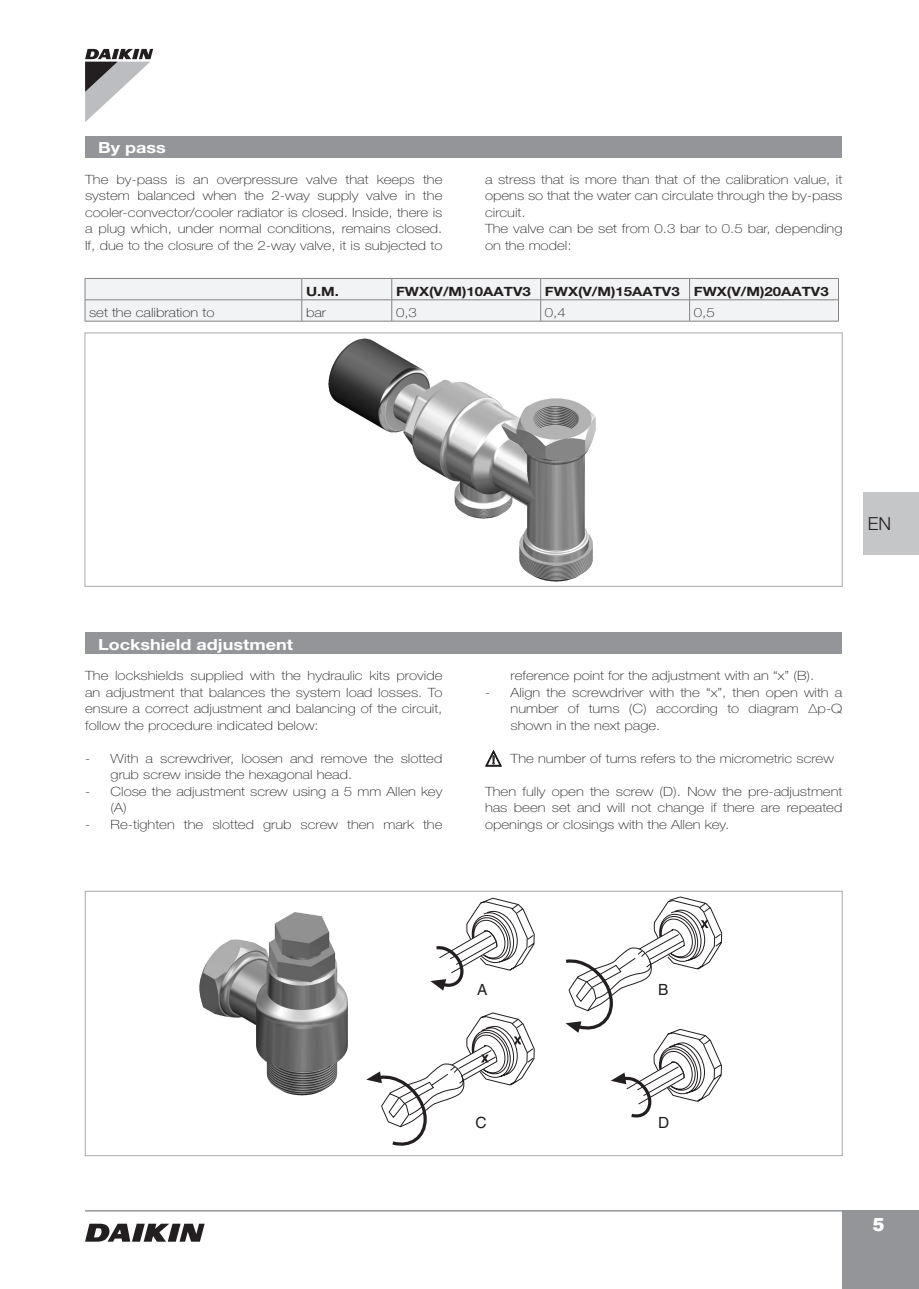
<style>
.page{position:relative;width:919px;height:1289px;background:#fff}
.page>*{position:absolute;margin:0;border:0;box-sizing:border-box;transform-origin:0 0}
.t1{font:300 18px "Helvetica Neue LT Std";color:#231f20}
.t2{font:900 18px "Arial";color:#fff}
.t3{font:700 15.3px "Helvetica Neue LT Std";color:#fff;scale:1.18 1}
.t4{font:100 12.75px/16.5px "Helvetica Neue LT Std";color:#231f20;text-align:justify;scale:1.18 1}
.t5{font:700 12.75px "Helvetica Neue LT Std";color:#231f20;scale:1.18 1}
</style>
<div class="page">
<hr style="left:85px;top:1209px;width:757px;height:2px;background:#939598">
<div style="left:842px;top:1209px;width:76px;height:79px;background:#939598"></div>
<svg style="left:85px;top:1223px;width:120px;height:18px"></svg>
<svg style="left:85px;top:49px;width:68px;height:73px"></svg>
<div style="left:85px;top:136px;width:757px;height:22px;background:#939598"></div>
<img style="left:328px;top:338px;width:268px;height:244px">
<div style="left:85px;top:333px;width:757px;height:253px;border:1px solid #a8a9ad"></div>
<hr style="left:85px;top:321px;width:217px;height:1px;background:#808285">
<hr style="left:302px;top:321px;width:90px;height:1px;background:#808285">
<svg style="left:85px;top:278px;width:754px;height:43px"></svg>
<hr style="left:392px;top:321px;width:148px;height:1px;background:#808285">
<hr style="left:540px;top:321px;width:149px;height:1px;background:#808285">
<hr style="left:689px;top:321px;width:149px;height:1px;background:#808285">
<div style="left:85px;top:632px;width:757px;height:22px;background:#939598"></div>
<div style="left:85px;top:891px;width:757px;height:264px;border:1px solid #a8a9ad"></div>
<img style="left:199px;top:912px;width:149px;height:184px">
<div style="left:863px;top:492px;width:55px;height:63px;background:#c5c6c8"></div>
<svg style="left:485px;top:750px;width:17px;height:16px"></svg>
<svg style="left:430px;top:897px;width:105px;height:94px"></svg>
<svg style="left:366px;top:1012px;width:169px;height:134px"></svg>
<svg style="left:565px;top:896px;width:157px;height:222px"></svg>
<p class="t3" style="left:98px;top:138px;width:59px">By pass</p>
<p class="t4" style="left:85px;top:171px;width:304px">The by-pass is an overpressure valve that keeps the system balanced when the 2-way supply valve in the cooler-convector/cooler radiator is closed. Inside, there is a plug which, under normal conditions, remains closed.<br>If, due to the closure of the 2-way valve, it is subjected to</p>
<p class="t4" style="left:485px;top:171px;width:304px;text-align:left">a stress that is more than that of the calibration value, it opens so that the water can circulate through the by-pass circuit.<br>The valve can be set from 0.3 bar to 0.5 bar, depending on the model:</p>
<p class="t4" style="left:89px;top:304px;width:108px">set the calibration to</p>
<p class="t5" style="left:306px;top:283px;width:30px">U.M.</p>
<p class="t5" style="left:396px;top:283px;width:368px">FWX(V/M)10AATV3 FWX(V/M)15AATV3 FWX(V/M)20AATV3</p>
<p class="t4" style="left:306px;top:304px;width:18px">bar</p>
<p class="t4" style="left:396px;top:304px;width:19px">0,3</p>
<p class="t4" style="left:545px;top:304px;width:19px">0,4</p>
<p class="t4" style="left:693px;top:304px;width:19px">0,5</p>
<h1 class="t1" style="left:867px;top:512px;width:25px">EN</h1>
<p class="t3" style="left:98px;top:635px;width:167px">Lockshield adjustment</p>
<p class="t4" style="left:85px;top:667px;width:304px">The lockshields supplied with the hydraulic kits provide an adjustment that balances the system load losses. To ensure a correct adjustment and balancing of the circuit, follow the procedure indicated below:</p>
<p class="t4" style="left:111px;top:750px;width:283px;text-indent:-26px">- With a screwdriver, loosen and remove the slotted grub screw inside the hexagonal head.</p>
<p class="t4" style="left:111px;top:783px;width:283px;text-indent:-26px">- Close the adjustment screw using a 5 mm Allen key (A)</p>
<p class="t4" style="left:85px;top:816px;width:304px">- Re-tighten the slotted grub screw then mark the</p>
<p class="t4" style="left:510px;top:667px;width:259px">reference point for the adjustment with an “x” (B).</p>
<p class="t4" style="left:510px;top:684px;width:283px;text-indent:-26px">- Align the screwdriver with the “x”, then open with a number of turns (C) according to diagram Δp-Q shown in the next page.</p>
<p class="t4" style="left:510px;top:750px;width:275px">The number of turns refers to the micrometric screw</p>
<p class="t4" style="left:485px;top:783px;width:304px">Then fully open the screw (D). Now the pre-adjustment has been set and will not change if there are repeated openings or closings with the Allen key.</p>
<h1 class="t2" style="left:872px;top:1211px;width:14px">5</h1>
</div>
